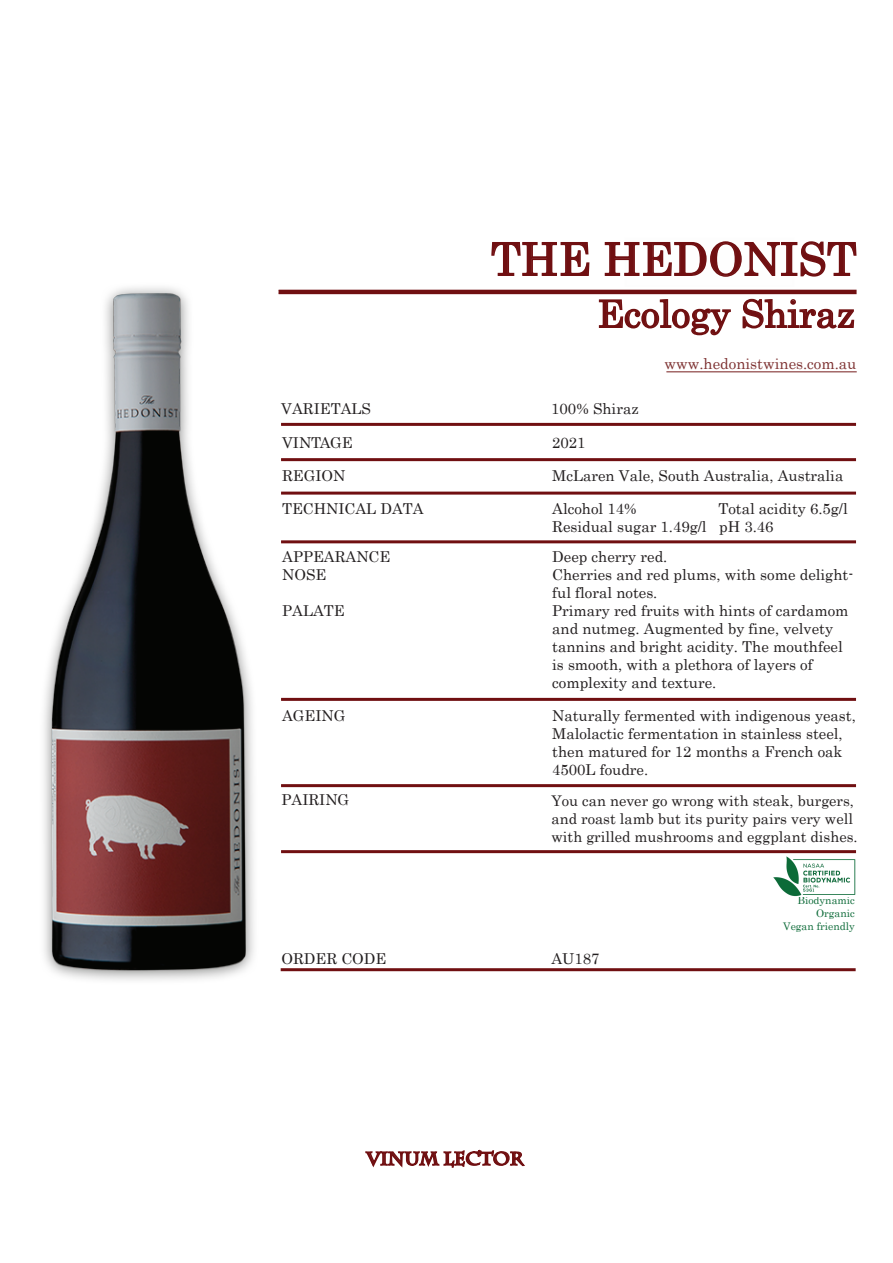
<style>
.page{position:relative;width:893px;height:1263px;background:#fff}
.page>*{position:absolute;margin:0;border:0;box-sizing:border-box;transform-origin:0 0}
.t1{font:45px "Century";color:#700f11}
.t2{font:37.5px "Century";color:#700f11}
.t3{font:700 18px "Charlemagne Std";color:#700f11}
.t4{font:15px/18px "Century";color:#231f20}
.t5{font:15px "Century";color:#7e3232}
.t6{font:14.7px/17.7px "Century";color:#231f20}
.t7{font:10.5px/12.8px "Century";color:#0f6c3a;text-align:right}
</style>
<div class="page">
<hr style="left:278px;top:290px;width:579px;height:4px;background:#700f11">
<div style="left:281px;top:492px;width:575px;height:3px;border:2px solid #700f11"></div>
<div style="left:281px;top:540px;width:575px;height:3px;border:2px solid #700f11"></div>
<div style="left:281px;top:698px;width:575px;height:3px;border:2px solid #700f11"></div>
<div style="left:281px;top:784px;width:575px;height:3px;border:2px solid #700f11"></div>
<div style="left:281px;top:850px;width:575px;height:3px;border:2px solid #700f11"></div>
<svg style="left:598px;top:299px;width:133px;height:37px"></svg>
<svg style="left:742px;top:298px;width:113px;height:31px"></svg>
<div style="left:281px;top:968px;width:575px;height:3px;border:2px solid #700f11"></div>
<svg style="left:491px;top:242px;width:99px;height:34px"></svg>
<svg style="left:604px;top:241px;width:253px;height:37px"></svg>
<div style="left:281px;top:423px;width:575px;height:3px;border:2px solid #700f11"></div>
<div style="left:281px;top:458px;width:575px;height:3px;border:2px solid #700f11"></div>
<svg style="left:365px;top:1149px;width:160px;height:19px"></svg>
<hr style="left:666px;top:371px;width:191px;height:1px;background:#7e3232">
<img style="left:773px;top:856px;width:83px;height:40px">
<img style="left:44px;top:287px;width:210px;height:694px">
<h1 class="t1" style="left:491px;top:221px;width:367px">THE HEDONIST</h1>
<h2 class="t2" style="left:597px;top:282px;width:259px">Ecology Shiraz</h2>
<p class="t4" style="left:281px;top:398px;width:91px">VARIETALS</p>
<p class="t4" style="left:551px;top:398px;width:89px">100% Shiraz</p>
<p class="t5" style="left:664px;top:351px;width:193px">www.hedonistwines.com.au</p>
<p class="t4" style="left:282px;top:432px;width:72px">VINTAGE</p>
<p class="t4" style="left:552px;top:432px;width:35px">2021</p>
<p class="t4" style="left:282px;top:465px;width:65px">REGION</p>
<p class="t4" style="left:552px;top:465px;width:293px">McLaren Vale, South Australia, Australia</p>
<p class="t4" style="left:282px;top:498px;width:143px">TECHNICAL DATA</p>
<p class="t4" style="left:552px;top:498px;width:86px">Alcohol 14%</p>
<p class="t4" style="left:552px;top:498px;width:297px;text-indent:166px">Total acidity 6.5g/l<br>Residual sugar 1.49g/l pH 3.46</p>
<p class="t4" style="left:282px;top:546px;width:110px">APPEARANCE</p>
<p class="t4" style="left:552px;top:546px;width:117px">Deep cherry red.</p>
<p class="t4" style="left:282px;top:564px;width:46px">NOSE</p>
<p class="t4" style="left:552px;top:564px;width:303px">Cherries and red plums, with some delight&shy;ful floral notes.</p>
<p class="t4" style="left:282px;top:600px;width:64px">PALATE</p>
<p class="t4" style="left:552px;top:600px;width:298px">Primary red fruits with hints of cardamom and nutmeg. Augmented by fine, velvety tannins and bright acidity. The mouthfeel is smooth, with a plethora of layers of complexity and texture.</p>
<p class="t4" style="left:282px;top:705px;width:65px">AGEING</p>
<p class="t4" style="left:552px;top:705px;width:305px">Naturally fermented with indigenous yeast, Malolactic fermentation in stainless steel, then matured for 12 months a French oak 4500L foudre.</p>
<p class="t4" style="left:281px;top:789px;width:69px">PAIRING</p>
<p class="t6" style="left:551px;top:791px;width:308px">You can never go wrong with steak, burgers, and roast lamb but its purity pairs very well with grilled mushrooms and eggplant dishes.</p>
<p class="t4" style="left:281px;top:948px;width:106px">ORDER CODE</p>
<p class="t4" style="left:551px;top:948px;width:50px">AU187</p>
<p class="t3" style="left:367px;top:1148px;width:158px">VINUM LECTOR</p>
<p class="t7" style="left:783px;top:893px;width:73px">Biodynamic<br>Organic<br>Vegan friendly</p>
</div>
